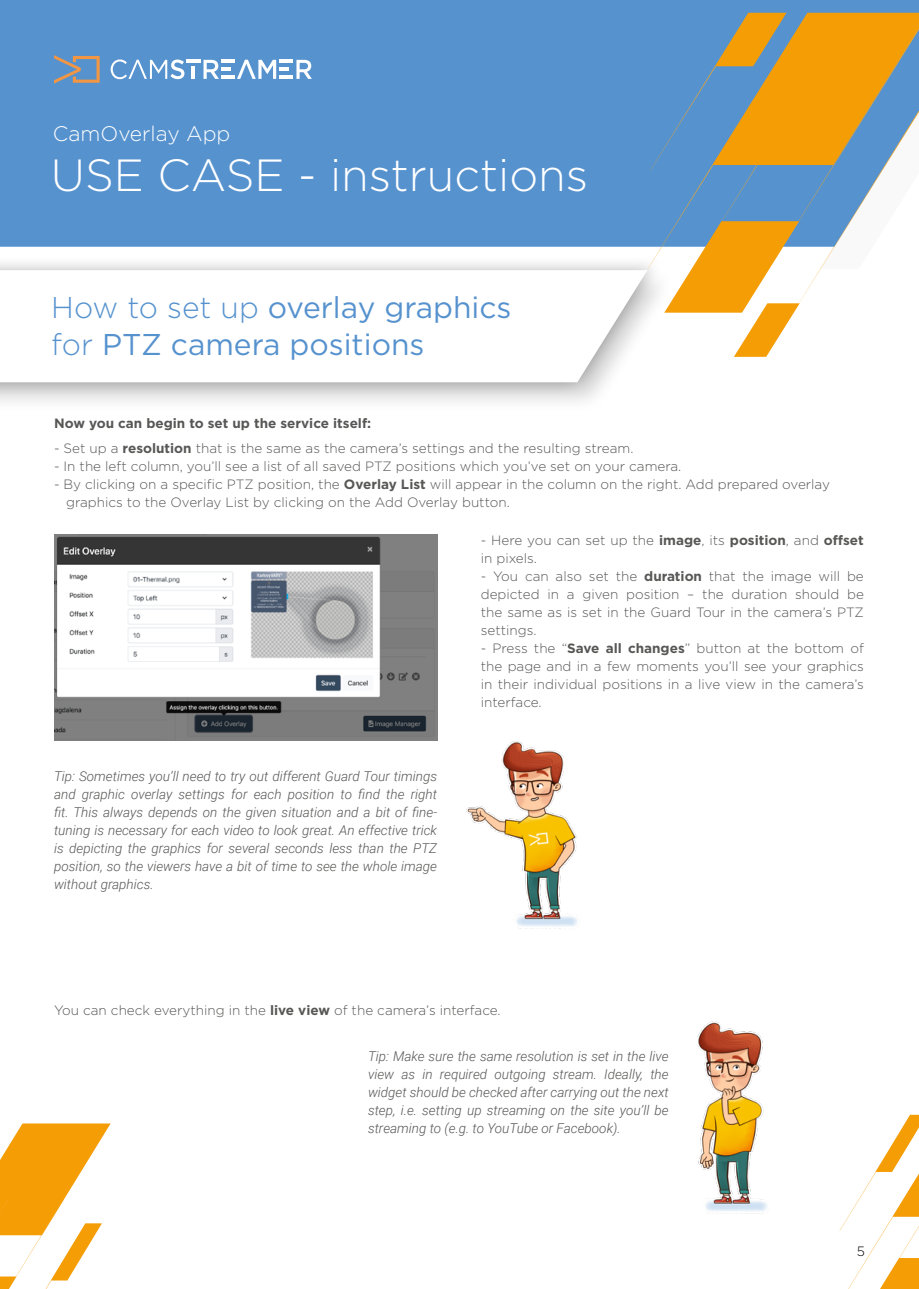
<style>
.page{position:relative;width:919px;height:1289px;background:#fff}
.page>*{position:absolute;margin:0;border:0;box-sizing:border-box;transform-origin:0 0}
.t1{font:300 45px "Gotham";color:#fff}
.t2{font:30px/37.5px "Gotham";color:#5692ce}
.t3{font:300 21px "Gotham";color:#fff}
.t4{font:300 13.5px/18px "Gotham";color:#575756}
.t5{font:italic 300 13.5px/18px "Roboto";color:#575756;text-align:justify}
.t6{font:700 13.5px "Gotham";color:#575756}
.t7{font:300 13.5px "Gotham";color:#000}
.s1{font-weight:300}
.s2{font-weight:700}
</style>
<div class="page">
<svg style="left:0;top:1123px;width:111px;height:165px"></svg>
<div style="left:0;top:0;width:918px;height:247px;background:#5692ce"></div>
<svg style="left:54px;top:55px;width:46px;height:29px"></svg>
<svg style="left:111px;top:59px;width:73px;height:20px"></svg>
<hr style="left:186px;top:60px;width:15px;height:3px;background:#fff">
<svg style="left:192px;top:66px;width:3px;height:13px"></svg>
<svg style="left:203px;top:60px;width:109px;height:19px"></svg>
<div style="left:0;top:263px;width:676px;height:151px;background:#fbfbfb"></div>
<svg style="left:0;top:265px;width:647px;height:133px"></svg>
<svg style="left:0;top:270px;width:647px;height:112px"></svg>
<svg style="left:647px;top:13px;width:271px;height:344px"></svg>
<svg style="left:839px;top:1114px;width:79px;height:174px"></svg>
<img style="left:54px;top:534px;width:383px;height:206px">
<img style="left:697px;top:1021px;width:145px;height:200px">
<img style="left:435px;top:718px;width:144px;height:211px">
<h3 class="t3" style="left:53px;top:121px;width:179px">CamOverlay App</h3>
<h1 class="t1" style="left:51px;top:147px;width:538px">USE CASE - instructions</h1>
<h2 class="t2" style="left:51px;top:287px;width:461px"><span class="s1">How to set up</span> overlay graphics <span class="s1">for</span> PTZ camera positions</h2>
<p class="t6" style="left:54px;top:414px;width:318px">Now you can begin to set up the service itself:</p>
<p class="t4" style="left:54px;top:439px;width:581px">- Set up a <span class="s2">resolution</span> that is the same as the camera’s settings and the resulting stream.</p>
<p class="t4" style="left:54px;top:457px;width:628px">- In the left column, you’ll see a list of all saved PTZ positions which you’ve set on your camera.</p>
<p class="t4" style="left:66px;top:475px;width:765px;text-indent:-12px">- By clicking on a specific PTZ position, the <span class="s2">Overlay List</span> will appear in the column on the right. Add prepared overlay graphics to the Overlay List by clicking on the Add Overlay button.</p>
<p class="t4" style="left:480px;top:531px;width:384px">- Here you can set up the <span class="s2">image</span>, its <span class="s2">position</span>, and <span class="s2">offset </span>in pixels.</p>
<p class="t4" style="left:480px;top:567px;width:384px;text-align:justify">- You can also set the <span class="s2">duration</span> that the image will be depicted in a given position – the duration should be the same as is set in the Guard Tour in the camera’s PTZ settings.</p>
<p class="t4" style="left:480px;top:639px;width:384px;text-align:justify">- Press the “<span class="s2">Save all changes</span>” button at the bottom of the page and in a few moments you’ll see your graphics in their individual positions in a live view in the camera’s interface.</p>
<p class="t5" style="left:54px;top:766px;width:384px">Tip: Sometimes you’ll need to try out different Guard Tour timings and graphic overlay settings for each position to find the right fit. This always depends on the given situation and a bit of fine&shy;tuning is necessary for each video to look great. An effective trick is depicting the graphics for several seconds less than the PTZ position, so the viewers have a bit of time to see the whole image without graphics.</p>
<p class="t4" style="left:54px;top:1000px;width:448px">You can check everything in the <span class="s2">live view</span> of the camera’s interface.</p>
<p class="t5" style="left:368px;top:1046px;width:302px">Tip: Make sure the same resolution is set in the live view as in required outgoing stream. Ideally, the widget should be checked after carrying out the next step, i.e. setting up streaming on the site you’ll be streaming to (e.g. to YouTube or Facebook).</p>
<p class="t7" style="left:856px;top:1242px;width:10px">5</p>
</div>
